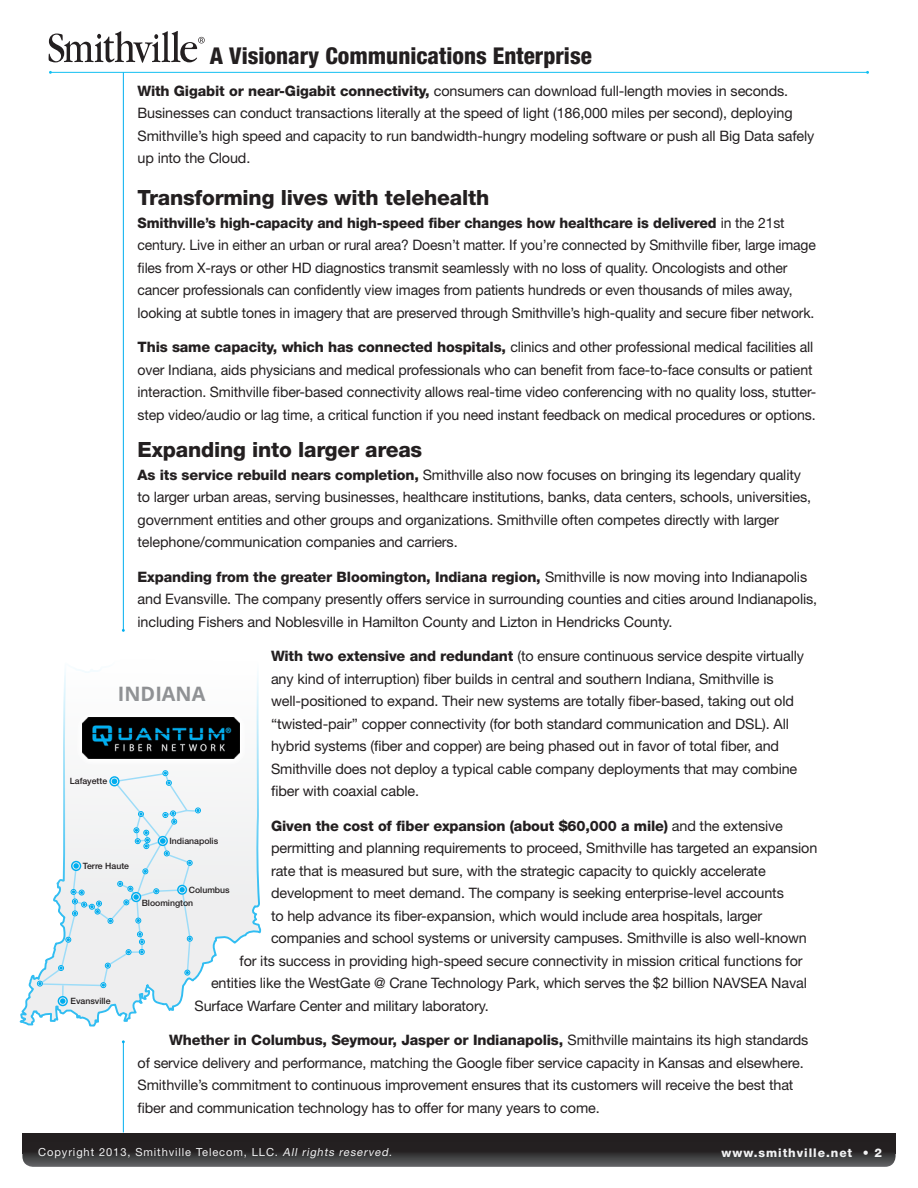
<style>
.page{position:relative;width:918px;height:1188px;background:#fff}
.page>*{position:absolute;margin:0;border:0;box-sizing:border-box;transform-origin:0 0}
.t1{font:800 condensed 23.1px "Helvetica Neue LT Std";color:#231f20}
.BODY-basic{font:800 21px "Helvetica Neue LT Std";letter-spacing:-.01em;color:#231f20}
.t2{font:700 19.8px "Open Sans";color:#848689}
.BODY-basic-2{font:14.4px/22.5px "Helvetica Neue LT Std";letter-spacing:-.01em;color:#231f20}
.BODY-basic-3{font:800 14.4px "Helvetica Neue LT Std";letter-spacing:-.01em;color:#231f20}
.t3{font:800 12px "Helvetica Neue LT Std";letter-spacing:.08em;color:#f2f3f4}
.t4{font:11.1px "Helvetica Neue LT Std";letter-spacing:.08em;color:#f2f3f4}
.t5{font:500 8.7px "Helvetica Neue LT Std";color:#231f20}
.s1{font-weight:800}
.s2{font-weight:400}
.s3{font-style:italic}
</style>
<div class="page">
<hr style="left:123px;top:72px;width:1px;height:558px;background:#00aeef">
<hr style="left:123px;top:1042px;width:1px;height:91px;background:#00aeef">
<div style="left:22px;top:1133px;width:874px;height:20px;background:#231f20"></div>
<svg style="left:22px;top:1153px;width:874px;height:14px;background:#4c4c4e"></svg>
<svg style="left:19px;top:669px;width:242px;height:358px"></svg>
<div style="left:58px;top:996px;width:10px;height:10px;border:1px solid #00aeef;border-radius:50%"></div>
<svg style="left:37px;top:770px;width:164px;height:234px"></svg>
<svg style="left:74px;top:709px;width:174px;height:58px"></svg>
<hr style="left:50px;top:72px;width:818px;height:1px;background:#12c0f2">
<svg style="left:49px;top:31px;width:156px;height:32px"></svg>
<p class="t1" style="left:210px;top:41px;width:383px">A Visionary Communications Enterprise</p>
<p class="BODY-basic-2" style="left:138px;top:79px;width:678px"><span class="s1">With Gigabit or near-Gigabit connectivity,</span> consumers can download full-length movies in seconds.<br>Businesses can conduct transactions literally at the speed of light (186,000 miles per second), deploying Smithville’s high speed and capacity to run bandwidth-hungry modeling software or push all Big Data safely up into the Cloud.</p>
<p class="BODY-basic" style="left:138px;top:185px;width:353px">Transforming lives with telehealth</p>
<p class="BODY-basic-2" style="left:138px;top:211px;width:680px"><span class="s1">Smithville’s high-capacity and high-speed fiber changes how healthcare is delivered</span> in the 21st century. Live in either an urban or rural area? Doesn’t matter. If you’re connected by Smithville fiber, large image files from X-rays or other HD diagnostics transmit seamlessly with no loss of quality. Oncologists and other cancer professionals can confidently view images from patients hundreds or even thousands of miles away, looking at subtle tones in imagery that are preserved through Smithville’s high-quality and secure fiber network.</p>
<p class="BODY-basic-2" style="left:138px;top:336px;width:680px"><span class="s1">This same capacity, which has connected hospitals,</span> clinics and other professional medical facilities all over Indiana, aids physicians and medical professionals who can benefit from face-to-face consults or patient interaction. Smithville fiber-based connectivity allows real-time video conferencing with no quality loss, stutter&shy;step video/audio or lag time, a critical function if you need instant feedback on medical procedures or options.</p>
<p class="BODY-basic" style="left:138px;top:437px;width:286px">Expanding into larger areas</p>
<p class="BODY-basic-2" style="left:138px;top:463px;width:675px"><span class="s1">As its service rebuild nears completion,</span> Smithville also now focuses on bringing its legendary quality to larger urban areas, serving businesses, healthcare institutions, banks, data centers, schools, universities, government entities and other groups and organizations. Smithville often competes directly with larger telephone/communication companies and carriers.</p>
<p class="BODY-basic-2" style="left:138px;top:565px;width:681px"><span class="s1">Expanding from the greater Bloomington, Indiana region,</span> Smithville is now moving into Indianapolis and Evansville. The company presently offers service in surrounding counties and cities around Indianapolis, including Fishers and Noblesville in Hamilton County and Lizton in Hendricks County.</p>
<p class="BODY-basic-2" style="left:271px;top:645px;width:535px"><span class="s1">With two extensive and redundant</span> (to ensure continuous service despite virtually any kind of interruption) fiber builds in central and southern Indiana, Smithville is well-positioned to expand. Their new systems are totally fiber-based, taking out old “twisted-pair” copper connectivity (for both standard communication and DSL). All hybrid systems (fiber and copper) are being phased out in favor of total fiber, and Smithville does not deploy a typical cable company deployments that may combine fiber with coaxial cable.</p>
<p class="BODY-basic-3" style="left:271px;top:817px;width:513px">Given the cost of fiber expansion (about $60,000 a mile) <span class="s2">and the extensive</span></p>
<p class="BODY-basic-2" style="left:271px;top:837px;width:548px">permitting and planning requirements to proceed, Smithville has targeted an expansion</p>
<p class="BODY-basic-2" style="left:271px;top:859px;width:496px">rate that is measured but sure, with the strategic capacity to quickly accelerate</p>
<p class="BODY-basic-2" style="left:271px;top:882px;width:514px">development to meet demand. The company is seeking enterprise-level accounts</p>
<p class="BODY-basic-2" style="left:271px;top:904px;width:493px">to help advance its fiber-expansion, which would include area hospitals, larger</p>
<p class="BODY-basic-2" style="left:271px;top:927px;width:537px">companies and school systems or university campuses. Smithville is also well-known</p>
<p class="BODY-basic-2" style="left:240px;top:949px;width:565px">for its success in providing high-speed secure connectivity in mission critical functions for</p>
<p class="BODY-basic-2" style="left:211px;top:972px;width:597px">entities like the WestGate @ Crane Technology Park, which serves the $2 billion NAVSEA Naval</p>
<p class="BODY-basic-2" style="left:195px;top:994px;width:296px">Surface Warfare Center and military laboratory.</p>
<p class="BODY-basic-2" style="left:138px;top:1029px;width:672px;text-indent:32px"><span class="s1">Whether in Columbus, Seymour, Jasper or Indianapolis,</span> Smithville maintains its high standards of service delivery and performance, matching the Google fiber service capacity in Kansas and elsewhere.<br>Smithville’s commitment to continuous improvement ensures that its customers will receive the best that fiber and communication technology has to offer for many years to come.</p>
<p class="t3" style="left:722px;top:1146px;width:162px">www.smithville.net • 2</p>
<p class="t2" style="left:118px;top:680px;width:89px">INDIANA</p>
<p class="t5" style="left:70px;top:776px;width:39px">Lafayette</p>
<p class="t5" style="left:170px;top:835px;width:50px">Indianapolis</p>
<p class="t5" style="left:83px;top:860px;width:48px">Terre Haute</p>
<p class="t5" style="left:189px;top:885px;width:42px">Columbus</p>
<p class="t5" style="left:142px;top:898px;width:53px">Bloomington</p>
<p class="t5" style="left:71px;top:996px;width:42px">Evansville</p>
<p class="t4" style="left:38px;top:1146px;width:358px">Copyright 2013, Smithville Telecom, LLC. <span class="s3">All rights reserved.</span></p>
</div>
